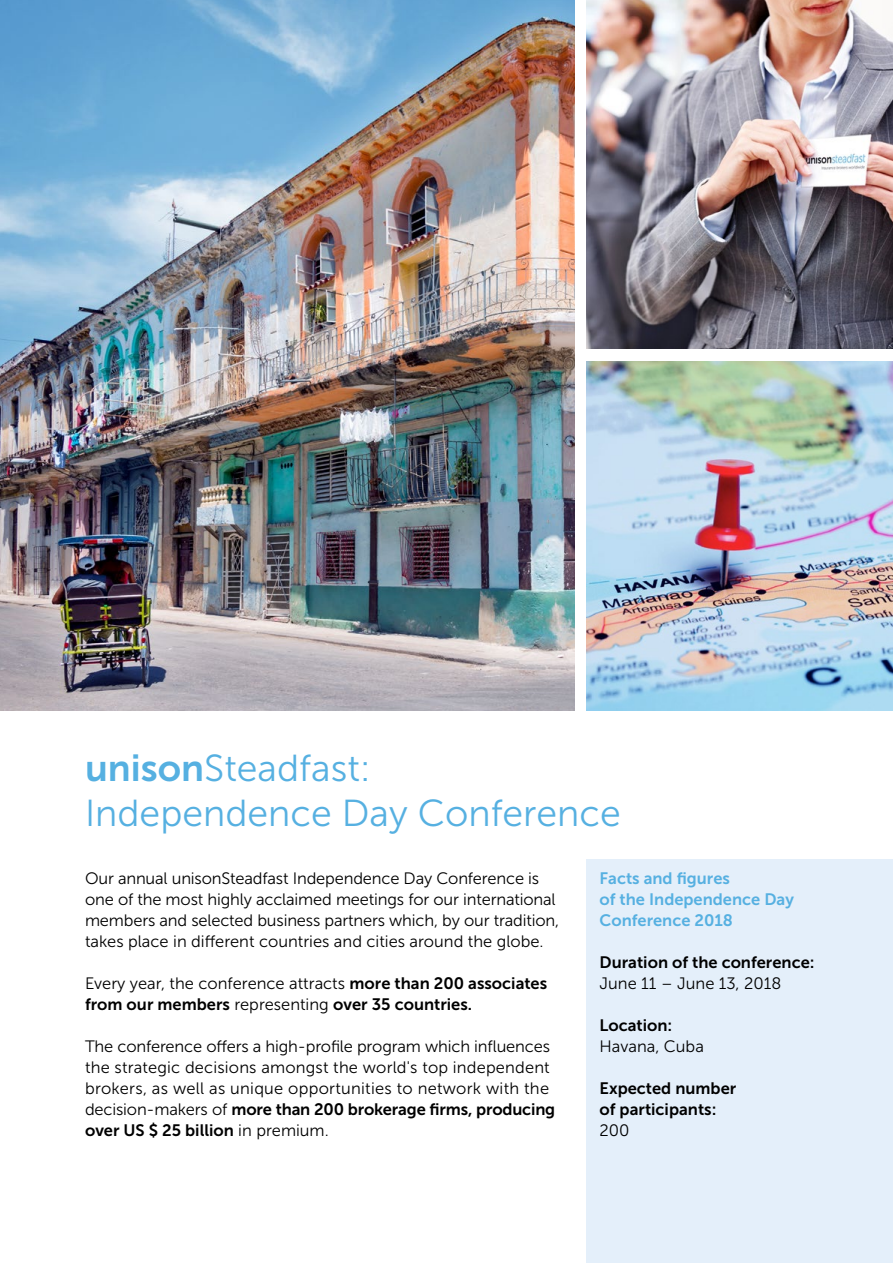
<style>
.page{position:relative;width:893px;height:1263px;background:#fff}
.page>*{position:absolute;margin:0;border:0;box-sizing:border-box;transform-origin:0 0}
.t1{font:37.5px/45px "Museo Sans 300";color:#56b0e1}
.t2{font:16.5px/21px "Museo Sans 300";letter-spacing:-.01em;color:#000}
.t3{font:16.5px/21px "Museo Sans 700";color:#000}
.t4{font:16.5px/21px "Museo Sans 700";color:#56b0e1}
.s1{font-family:"Museo Sans 700"}
.s2{font-family:"Museo Sans 300"}
</style>
<div class="page">
<div style="left:587px;top:859px;width:306px;height:404px;background:#e4effa"></div>
<img style="left:0;top:0;width:574px;height:710px">
<img style="left:587px;top:361px;width:306px;height:349px">
<img style="left:587px;top:0;width:306px;height:349px">
<h1 class="t1" style="left:85px;top:746px;width:537px"><span class="s1">unison</span>Steadfast:<br>Independence Day Conference</h1>
<p class="t4" style="left:600px;top:868px;width:196px">Facts and figures<br>of the Independence Day<br>Conference 2018</p>
<p class="t3" style="left:600px;top:952px;width:216px">Duration of the conference:</p>
<p class="t2" style="left:600px;top:973px;width:183px">June 11 – June 13, 2018</p>
<p class="t3" style="left:600px;top:1015px;width:74px">Location:</p>
<p class="t2" style="left:600px;top:1036px;width:106px">Havana, Cuba</p>
<p class="t3" style="left:600px;top:1078px;width:138px">Expected number of participants:</p>
<p class="t2" style="left:600px;top:1120px;width:31px">200</p>
<p class="t2" style="left:85px;top:868px;width:476px">Our annual unisonSteadfast Independence Day Conference is one of the most highly acclaimed meetings for our international members and selected business partners which, by our tradition, takes place in different countries and cities around the globe.</p>
<p class="t2" style="left:85px;top:973px;width:464px">Every year, the conference attracts <span class="s1">more than 200 associates</span></p>
<p class="t3" style="left:85px;top:994px;width:389px">from our members <span class="s2">representing</span> over 35 countries.</p>
<p class="t2" style="left:85px;top:1036px;width:466px;text-align:justify">The conference offers a high-profile program which influences the strategic decisions amongst the world's top independent brokers, as well as unique opportunities to network with the</p>
<p class="t3" style="left:85px;top:1099px;width:472px"><span class="s2">decision-makers of</span> more than 200 brokerage firms, producing over US $ 25 billion <span class="s2">in premium.</span></p>
</div>
